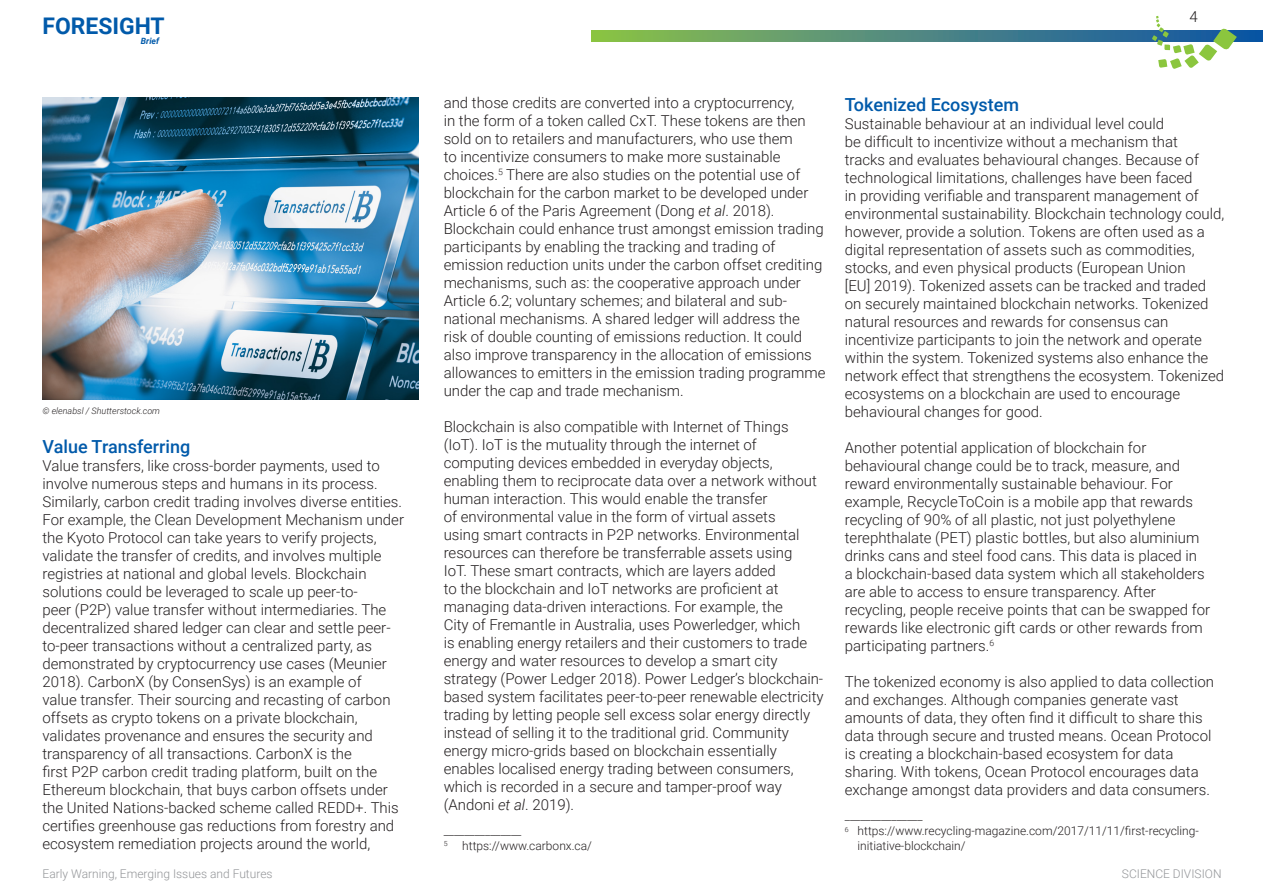
<style>
.page{position:relative;width:1263px;height:893px;background:#fff}
.page>*{position:absolute;margin:0;border:0;box-sizing:border-box;transform-origin:0 0}
.t1{font:700 22.95px "Roboto";color:#015aaa}
.FB_Section_heading{font:500 18px "Roboto";color:#015aaa}
.FB_Section_heading-2{font:300 15px/18px "Roboto";color:#231f20}
.FB_Section_heading-3{font:300 12px/15px "Roboto";color:#231f20}
.t2{font:300 12px "Roboto";color:#939598}
.FB_Section_heading-4{font:italic 300 9px "Roboto";color:#231f20}
.t3{font:italic 700 8.7px "Roboto";color:#015aaa}
.s1{font-style:italic}
</style>
<div class="page">
<svg style="left:591px;top:30px;width:672px;height:12px;background:#548e78"></svg>
<svg style="left:1152px;top:16px;width:85px;height:53px"></svg>
<img style="left:42px;top:97px;width:377px;height:302px">
<h1 class="t1" style="left:43px;top:10px;width:124px">FORESIGHT</h1>
<p class="t3" style="left:141px;top:35px;width:20px">Brief</p>
<p class="FB_Section_heading-4" style="left:43px;top:404px;width:119px">© elenabsl / Shutterstock.com</p>
<p class="FB_Section_heading" style="left:42px;top:433px;width:149px">Value Transferring</p>
<p class="FB_Section_heading-2" style="left:42px;top:456px;width:363px">Value transfers, like cross-border payments, used to involve numerous steps and humans in its process.<br>Similarly, carbon credit trading involves diverse entities.<br>For example, the Clean Development Mechanism under the Kyoto Protocol can take years to verify projects, validate the transfer of credits, and involves multiple registries at national and global levels. Blockchain solutions could be leveraged to scale up peer-to-<br>peer (P2P) value transfer without intermediaries. The decentralized shared ledger can clear and settle peer&shy;to-peer transactions without a centralized party, as demonstrated by cryptocurrency use cases (Meunier 2018). CarbonX (by ConsenSys) is an example of<br>value transfer. Their sourcing and recasting of carbon offsets as crypto tokens on a private blockchain, validates provenance and ensures the security and transparency of all transactions. CarbonX is the<br>first P2P carbon credit trading platform, built on the Ethereum blockchain, that buys carbon offsets under the United Nations-backed scheme called REDD+. This certifies greenhouse gas reductions from forestry and ecosystem remediation projects around the world,</p>
<p class="FB_Section_heading-2" style="left:1189px;top:7px;width:10px">4</p>
<p class="FB_Section_heading-2" style="left:444px;top:94px;width:383px">and those credits are converted into a cryptocurrency,<br>in the form of a token called CxT. These tokens are then sold on to retailers and manufacturers, who use them<br>to incentivize consumers to make more sustainable choices.<sup>5</sup> There are also studies on the potential use of blockchain for the carbon market to be developed under Article 6 of the Paris Agreement (Dong <span class="s1">et al</span>. 2018).<br>Blockchain could enhance trust amongst emission trading participants by enabling the tracking and trading of emission reduction units under the carbon offset crediting mechanisms, such as: the cooperative approach under Article 6.2; voluntary schemes; and bilateral and sub&shy;national mechanisms. A shared ledger will address the risk of double counting of emissions reduction. It could also improve transparency in the allocation of emissions allowances to emitters in the emission trading programme under the cap and trade mechanism.</p>
<p class="FB_Section_heading-2" style="left:444px;top:418px;width:381px">Blockchain is also compatible with Internet of Things (IoT). IoT is the mutuality through the internet of computing devices embedded in everyday objects, enabling them to reciprocate data over a network without human interaction. This would enable the transfer<br>of environmental value in the form of virtual assets<br>using smart contracts in P2P networks. Environmental resources can therefore be transferrable assets using<br>IoT. These smart contracts, which are layers added<br>to the blockchain and IoT networks are proficient at managing data-driven interactions. For example, the<br>City of Fremantle in Australia, uses Powerledger, which<br>is enabling energy retailers and their customers to trade energy and water resources to develop a smart city strategy (Power Ledger 2018). Power Ledger’s blockchain&shy;based system facilitates peer-to-peer renewable electricity trading by letting people sell excess solar energy directly instead of selling it to the traditional grid. Community energy micro-grids based on blockchain essentially enables localised energy trading between consumers, which is recorded in a secure and tamper-proof way (Andoni <span class="s1">et al</span>. 2019).</p>
<p class="FB_Section_heading-3" style="left:444px;top:823px;width:79px">_______________</p>
<p class="FB_Section_heading-3" style="left:444px;top:838px;width:150px"><sup>5</sup> https://www.carbonx.ca/</p>
<p class="FB_Section_heading" style="left:845px;top:92px;width:176px">Tokenized Ecosystem</p>
<p class="FB_Section_heading-2" style="left:845px;top:114px;width:381px">Sustainable behaviour at an individual level could<br>be difficult to incentivize without a mechanism that<br>tracks and evaluates behavioural changes. Because of technological limitations, challenges have been faced<br>in providing verifiable and transparent management of environmental sustainability. Blockchain technology could, however, provide a solution. Tokens are often used as a digital representation of assets such as commodities, stocks, and even physical products (European Union<br>[EU] 2019). Tokenized assets can be tracked and traded on securely maintained blockchain networks. Tokenized natural resources and rewards for consensus can incentivize participants to join the network and operate within the system. Tokenized systems also enhance the network effect that strengthens the ecosystem. Tokenized ecosystems on a blockchain are used to encourage behavioural changes for good.</p>
<p class="FB_Section_heading-2" style="left:845px;top:438px;width:367px">Another potential application of blockchain for behavioural change could be to track, measure, and reward environmentally sustainable behaviour. For example, RecycleToCoin is a mobile app that rewards recycling of 90% of all plastic, not just polyethylene terephthalate (PET) plastic bottles, but also aluminium drinks cans and steel food cans. This data is placed in<br>a blockchain-based data system which all stakeholders are able to access to ensure transparency. After recycling, people receive points that can be swapped for rewards like electronic gift cards or other rewards from participating partners.<sup>6</sup></p>
<p class="FB_Section_heading-2" style="left:845px;top:672px;width:371px">The tokenized economy is also applied to data collection and exchanges. Although companies generate vast amounts of data, they often find it difficult to share this data through secure and trusted means. Ocean Protocol is creating a blockchain-based ecosystem for data sharing. With tokens, Ocean Protocol encourages data exchange amongst data providers and data consumers.</p>
<p class="FB_Section_heading-3" style="left:845px;top:808px;width:79px">_______________</p>
<p class="FB_Section_heading-3" style="left:857px;top:823px;width:343px;text-indent:-13px"><sup>6</sup> https://www.recycling-magazine.com/2017/11/11/first-recycling&shy;initiative-blockchain/</p>
<p class="t2" style="left:43px;top:865px;width:232px">Early Warning, Emerging Issues and Futures</p>
<p class="t2" style="left:1122px;top:865px;width:101px">SCIENCE DIVISION</p>
</div>
